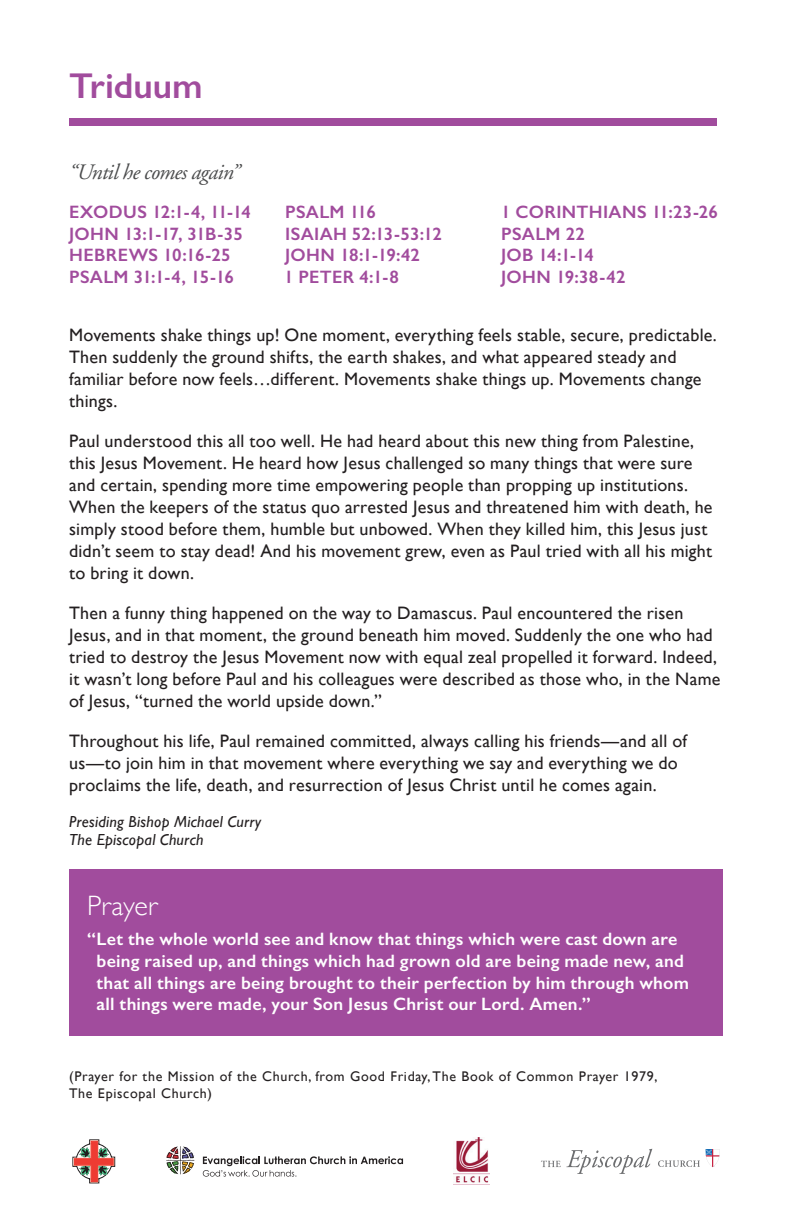
<style>
.page{position:relative;width:792px;height:1224px;background:#fff}
.page>*{position:absolute;margin:0;border:0;box-sizing:border-box;transform-origin:0 0}
.t1{font:600 36px "Gill Sans";color:#a14c9d}
.t2{font:300 28px "Gill Sans";color:#fff}
.t3{font:italic 22px "Adobe Garamond";letter-spacing:-.03em;color:#4b4c4d}
.t4{font:18px/22px "Gill Sans";letter-spacing:.015em;color:#231f20}
.t5{font:600 18px/21.6px "Gill Sans";letter-spacing:.015em;color:#fff}
.t6{font:600 18px "Gill Sans";letter-spacing:.015em;color:#a14c9d}
.t7{font:600 18px "Gill Sans";letter-spacing:-.005em;color:#a14c9d}
.t8{font:600 18px "Gill Sans";letter-spacing:-.015em;color:#a14c9d}
.t9{font:italic 16px/18px "Gill Sans";letter-spacing:.02em;color:#231f20}
.t10{font:14px/16.8px "Gill Sans";letter-spacing:.05em;color:#231f20}
</style>
<div class="page">
<svg style="left:72px;top:1139px;width:43px;height:45px"></svg>
<img style="left:454px;top:1138px;width:36px;height:47px">
<svg style="left:203px;top:1156px;width:200px;height:21px"></svg>
<svg style="left:166px;top:1146px;width:28px;height:28px"></svg>
<svg style="left:541px;top:1149px;width:111px;height:25px"></svg>
<svg style="left:658px;top:1160px;width:42px;height:7px"></svg>
<svg style="left:706px;top:1149px;width:14px;height:18px"></svg>
<div style="left:69px;top:119px;width:648px;height:7px;background:#a14c9d"></div>
<div style="left:69px;top:869px;width:654px;height:167px;background:#a14c9d"></div>
<h1 class="t1" style="left:69px;top:64px;width:135px">Triduum</h1>
<p class="t3" style="left:69px;top:160px;width:172px">“Until he comes again”</p>
<p class="t7" style="left:69px;top:201px;width:184px">EXODUS 12:1-4, 11-14</p>
<p class="t6" style="left:285px;top:201px;width:92px">PSALM 116</p>
<p class="t6" style="left:501px;top:201px;width:218px">1 CORINTHIANS 11:23-26</p>
<p class="t8" style="left:69px;top:223px;width:175px">JOHN 13:1-17, 31B-35</p>
<p class="t6" style="left:285px;top:223px;width:158px">ISAIAH 52:13-53:12</p>
<p class="t6" style="left:501px;top:223px;width:85px">PSALM 22</p>
<p class="t6" style="left:69px;top:244px;width:163px">HEBREWS 10:16-25</p>
<p class="t6" style="left:285px;top:244px;width:136px">JOHN 18:1-19:42</p>
<p class="t6" style="left:501px;top:244px;width:95px">JOB 14:1-14</p>
<p class="t6" style="left:69px;top:266px;width:166px">PSALM 31:1-4, 15-16</p>
<p class="t6" style="left:284px;top:266px;width:116px">1 PETER 4:1-8</p>
<p class="t6" style="left:501px;top:266px;width:126px">JOHN 19:38-42</p>
<p class="t4" style="left:69px;top:324px;width:649px">Movements shake things up! One moment, everything feels stable, secure, predictable.<br>Then suddenly the ground shifts, the earth shakes, and what appeared steady and familiar before now feels…different. Movements shake things up. Movements change things.</p>
<p class="t4" style="left:69px;top:430px;width:645px">Paul understood this all too well. He had heard about this new thing from Palestine, this Jesus Movement. He heard how Jesus challenged so many things that were sure and certain, spending more time empowering people than propping up institutions.<br>When the keepers of the status quo arrested Jesus and threatened him with death, he simply stood before them, humble but unbowed. When they killed him, this Jesus just didn’t seem to stay dead! And his movement grew, even as Paul tried with all his might to bring it down.</p>
<p class="t4" style="left:69px;top:602px;width:653px">Then a funny thing happened on the way to Damascus. Paul encountered the risen Jesus, and in that moment, the ground beneath him moved. Suddenly the one who had tried to destroy the Jesus Movement now with equal zeal propelled it forward. Indeed, it wasn’t long before Paul and his colleagues were described as those who, in the Name of Jesus, “turned the world upside down.”</p>
<p class="t4" style="left:69px;top:730px;width:619px">Throughout his life, Paul remained committed, always calling his friends—and all of us—to join him in that movement where everything we say and everything we do proclaims the life, death, and resurrection of Jesus Christ until he comes again.</p>
<p class="t9" style="left:69px;top:813px;width:194px">Presiding Bishop Michael Curry<br>The Episcopal Church</p>
<h2 class="t2" style="left:87px;top:883px;width:72px">Prayer</h2>
<p class="t5" style="left:97px;top:928px;width:594px;text-indent:-9px">“Let the whole world see and know that things which were cast down are being raised up, and things which had grown old are being made new, and that all things are being brought to their perfection by him through whom all things were made, your Son Jesus Christ our Lord. Amen.”</p>
<p class="t10" style="left:69px;top:1068px;width:590px">(Prayer for the Mission of the Church, from Good Friday, The Book of Common Prayer 1979,<br>The Episcopal Church)</p>
</div>
